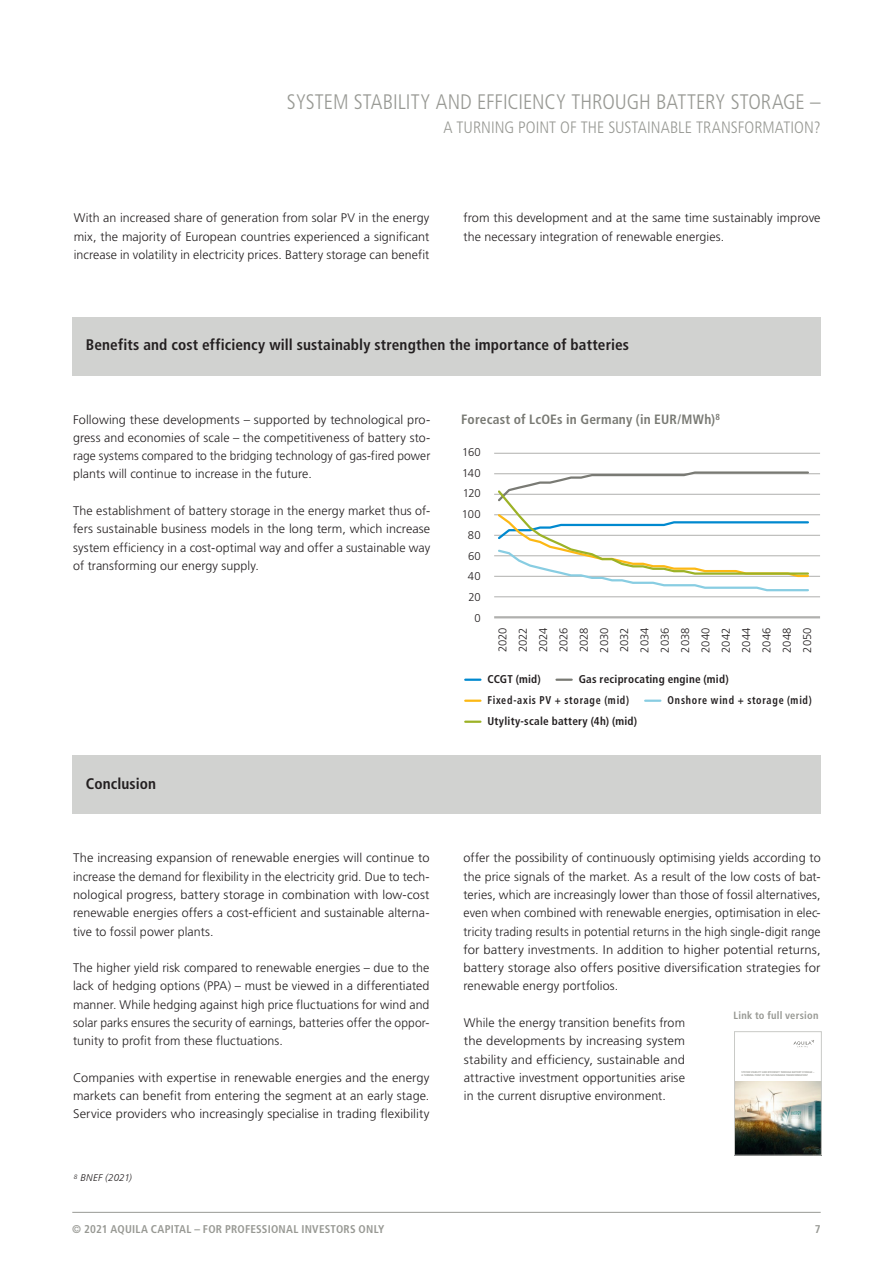
<style>
.page{position:relative;width:893px;height:1263px;background:#fff}
.page>*{position:absolute;margin:0;border:0;box-sizing:border-box;transform-origin:0 0}
.t1{font:300 condensed 21px "Frutiger LT Pro";letter-spacing:-.005em;color:#989994}
.t2{font:300 condensed 16.5px "Frutiger LT Pro";letter-spacing:.005em;color:#989994}
.NEU___Headline_engli{font:700 condensed 15.3px "Frutiger LT Pro";letter-spacing:.01em;color:#231f20}
.NEU___Grafik-_Tabell{font:700 condensed 13.5px "Frutiger LT Pro";letter-spacing:.015em;color:#797a74}
.NEU___Fließtext_whit{font:300 12.45px/18.3px "Frutiger LT Pro";letter-spacing:.005em;color:#231f20;text-align:justify}
.NEU___Fließtext__Rep{font:700 condensed 11.25px/21px "Frutiger LT Pro";letter-spacing:.03em;color:#231f20}
.NEU___Zahlen_Y-Achse{font:300 11.25px "Frutiger LT Pro";letter-spacing:-.005em;color:#231f20}
.t3{font:700 condensed 11.25px "Frutiger LT Pro";letter-spacing:.02em;color:#989994}
.NEU___Fließtext__Rep-2{font:700 condensed 11.25px "Frutiger LT Pro";letter-spacing:.08em;color:#231f20;scale:.9 1}
.NEU___Fließtext_whit-2{font:700 condensed 10.5px "Frutiger LT Pro";letter-spacing:.02em;color:#989994}
.NEU___Quellenangaben{font:italic 300 9.75px "Frutiger LT Pro";letter-spacing:.01em;color:#231f20}
.t4{font:700 condensed 2.7px/3.4px "Frutiger LT Pro";color:#989994}
</style>
<div class="page">
<hr style="left:72px;top:1212px;width:749px;height:1px;background:#989994">
<div style="left:72px;top:317px;width:749px;height:58px;background:#d1d2d0"></div>
<svg style="left:465px;top:679px;width:15px;height:2px"></svg>
<svg style="left:556px;top:679px;width:16px;height:2px"></svg>
<svg style="left:465px;top:700px;width:15px;height:2px"></svg>
<svg style="left:645px;top:700px;width:15px;height:2px"></svg>
<svg style="left:465px;top:721px;width:15px;height:2px"></svg>
<hr style="left:494px;top:555px;width:326px;height:1px;background:#b0b0ae">
<hr style="left:494px;top:494px;width:326px;height:1px;background:#b0b0ae">
<hr style="left:494px;top:453px;width:326px;height:1px;background:#b0b0ae">
<hr style="left:494px;top:576px;width:326px;height:1px;background:#b0b0ae">
<hr style="left:494px;top:514px;width:326px;height:1px;background:#b0b0ae">
<hr style="left:494px;top:473px;width:326px;height:1px;background:#b0b0ae">
<hr style="left:494px;top:596px;width:326px;height:1px;background:#b0b0ae">
<hr style="left:494px;top:535px;width:326px;height:1px;background:#b0b0ae">
<hr style="left:494px;top:616px;width:326px;height:2px;background:#b0b0ae">
<svg style="left:496px;top:471px;width:314px;height:121px"></svg>
<div style="left:72px;top:755px;width:749px;height:58px;background:#d1d2d0"></div>
<svg style="left:794px;top:1040px;width:20px;height:7px"></svg>
<img style="left:736px;top:1081px;width:83px;height:72px">
<div style="left:734px;top:1031px;width:87px;height:124px;border:1px solid #c9cac7"></div>
<h1 class="t1" style="left:287px;top:90px;width:535px">SYSTEM STABILITY AND EFFICIENCY THROUGH BATTERY STORAGE –</h1>
<h2 class="t2" style="left:443px;top:118px;width:379px">A TURNING POINT OF THE SUSTAINABLE TRANSFORMATION?</h2>
<p class="NEU___Fließtext_whit" style="left:74px;top:209px;width:357px">With an increased share of generation from solar PV in the energy mix, the majority of European countries experienced a significant increase in volatility in electricity prices. Battery storage can benefit</p>
<p class="NEU___Fließtext_whit" style="left:463px;top:209px;width:359px">from this development and at the same time sustainably improve the necessary integration of renewable energies.</p>
<p class="NEU___Headline_engli" style="left:86px;top:336px;width:545px">Benefits and cost efficiency will sustainably strengthen the importance of batteries</p>
<p class="NEU___Fließtext_whit" style="left:73px;top:410px;width:359px">Following these developments – supported by technological pro&shy;gress and economies of scale – the competitiveness of battery sto&shy;rage systems compared to the bridging technology of gas-fired power plants will continue to increase in the future.</p>
<p class="NEU___Fließtext_whit" style="left:73px;top:502px;width:359px">The establishment of battery storage in the energy market thus of&shy;fers sustainable business models in the long term, which increase system efficiency in a cost-optimal way and offer a sustainable way of transforming our energy supply.</p>
<p class="NEU___Headline_engli" style="left:86px;top:775px;width:72px">Conclusion</p>
<p class="NEU___Fließtext_whit" style="left:73px;top:849px;width:358px">The increasing expansion of renewable energies will continue to increase the demand for flexibility in the electricity grid. Due to tech&shy;nological progress, battery storage in combination with low-cost renewable energies offers a cost-efficient and sustainable alterna&shy;tive to fossil power plants.</p>
<p class="NEU___Fließtext_whit" style="left:73px;top:959px;width:358px">The higher yield risk compared to renewable energies – due to the lack of hedging options (PPA) – must be viewed in a differentiated manner. While hedging against high price fluctuations for wind and solar parks ensures the security of earnings, batteries offer the oppor&shy;tunity to profit from these fluctuations.</p>
<p class="NEU___Fließtext_whit" style="left:73px;top:1068px;width:358px">Companies with expertise in renewable energies and the energy markets can benefit from entering the segment at an early stage.<br>Service providers who increasingly specialise in trading flexibility</p>
<p class="NEU___Quellenangaben" style="left:74px;top:1172px;width:60px"><sup>8</sup> BNEF (2021)</p>
<p class="t3" style="left:72px;top:1222px;width:314px">© 2021 AQUILA CAPITAL – FOR PROFESSIONAL INVESTORS ONLY</p>
<p class="NEU___Grafik-_Tabell" style="left:461px;top:411px;width:260px">Forecast of LcOEs in Germany (in EUR/MWh)<sup>8</sup></p>
<p class="NEU___Zahlen_Y-Achse" style="left:462px;top:446px;width:20px">160</p>
<p class="NEU___Zahlen_Y-Achse" style="left:462px;top:466px;width:20px">140</p>
<p class="NEU___Zahlen_Y-Achse" style="left:463px;top:487px;width:20px">120</p>
<p class="NEU___Zahlen_Y-Achse" style="left:462px;top:508px;width:20px">100</p>
<p class="NEU___Zahlen_Y-Achse" style="left:468px;top:528px;width:14px">80</p>
<p class="NEU___Zahlen_Y-Achse" style="left:468px;top:549px;width:14px">60</p>
<p class="NEU___Zahlen_Y-Achse" style="left:468px;top:570px;width:14px">40</p>
<p class="NEU___Zahlen_Y-Achse" style="left:468px;top:590px;width:14px">20</p>
<p class="NEU___Zahlen_Y-Achse" style="left:475px;top:611px;width:8px">0</p>
<p class="NEU___Zahlen_Y-Achse" style="left:496px;top:652px;width:26px;rotate:-90deg">2020</p>
<p class="NEU___Zahlen_Y-Achse" style="left:516px;top:652px;width:26px;rotate:-90deg">2022</p>
<p class="NEU___Zahlen_Y-Achse" style="left:537px;top:652px;width:26px;rotate:-90deg">2024</p>
<p class="NEU___Zahlen_Y-Achse" style="left:557px;top:652px;width:26px;rotate:-90deg">2026</p>
<p class="NEU___Zahlen_Y-Achse" style="left:577px;top:652px;width:26px;rotate:-90deg">2028</p>
<p class="NEU___Zahlen_Y-Achse" style="left:598px;top:652px;width:27px;rotate:-90deg">2030</p>
<p class="NEU___Zahlen_Y-Achse" style="left:618px;top:652px;width:26px;rotate:-90deg">2032</p>
<p class="NEU___Zahlen_Y-Achse" style="left:638px;top:653px;width:27px;rotate:-90deg">2034</p>
<p class="NEU___Zahlen_Y-Achse" style="left:658px;top:652px;width:27px;rotate:-90deg">2036</p>
<p class="NEU___Zahlen_Y-Achse" style="left:679px;top:652px;width:27px;rotate:-90deg">2038</p>
<p class="NEU___Zahlen_Y-Achse" style="left:699px;top:653px;width:27px;rotate:-90deg">2040</p>
<p class="NEU___Zahlen_Y-Achse" style="left:719px;top:653px;width:27px;rotate:-90deg">2042</p>
<p class="NEU___Zahlen_Y-Achse" style="left:740px;top:653px;width:27px;rotate:-90deg">2044</p>
<p class="NEU___Zahlen_Y-Achse" style="left:760px;top:653px;width:27px;rotate:-90deg">2046</p>
<p class="NEU___Zahlen_Y-Achse" style="left:780px;top:653px;width:27px;rotate:-90deg">2048</p>
<p class="NEU___Zahlen_Y-Achse" style="left:801px;top:653px;width:27px;rotate:-90deg">2050</p>
<p class="NEU___Fließtext__Rep" style="left:487px;top:668px;width:55px">CCGT (mid)</p>
<p class="NEU___Fließtext__Rep" style="left:487px;top:668px;width:243px;text-indent:91px">Gas reciprocating engine (mid)<br>Fixed-axis PV + storage (mid)</p>
<p class="NEU___Fließtext__Rep-2" style="left:667px;top:693px;width:162px">Onshore wind + storage (mid)</p>
<p class="NEU___Fließtext__Rep" style="left:487px;top:710px;width:151px">Utylity-scale battery (4h) (mid)</p>
<p class="NEU___Fließtext_whit" style="left:463px;top:849px;width:359px">offer the possibility of continuously optimising yields according to the price signals of the market. As a result of the low costs of bat&shy;teries, which are increasingly lower than those of fossil alternatives, even when combined with renewable energies, optimisation in elec&shy;tricity trading results in potential returns in the high single-digit range for battery investments. In addition to higher potential returns, battery storage also offers positive diversification strategies for renewable energy portfolios.</p>
<p class="NEU___Fließtext_whit" style="left:464px;top:1013px;width:223px">While the energy transition benefits from the developments by increasing system stability and efficiency, sustainable and attractive investment opportunities arise in the current disruptive environment.</p>
<p class="NEU___Fließtext_whit-2" style="left:733px;top:1009px;width:86px">Link to full version</p>
<p class="t4" style="left:741px;top:1070px;width:74px">SYSTEM STABILITY AND EFFICIENCY THROUGH BATTERY STORAGE –<br>A TURNING POINT OF THE SUSTAINABLE TRANSFORMATION?</p>
<p class="t3" style="left:815px;top:1222px;width:7px">7</p>
</div>
